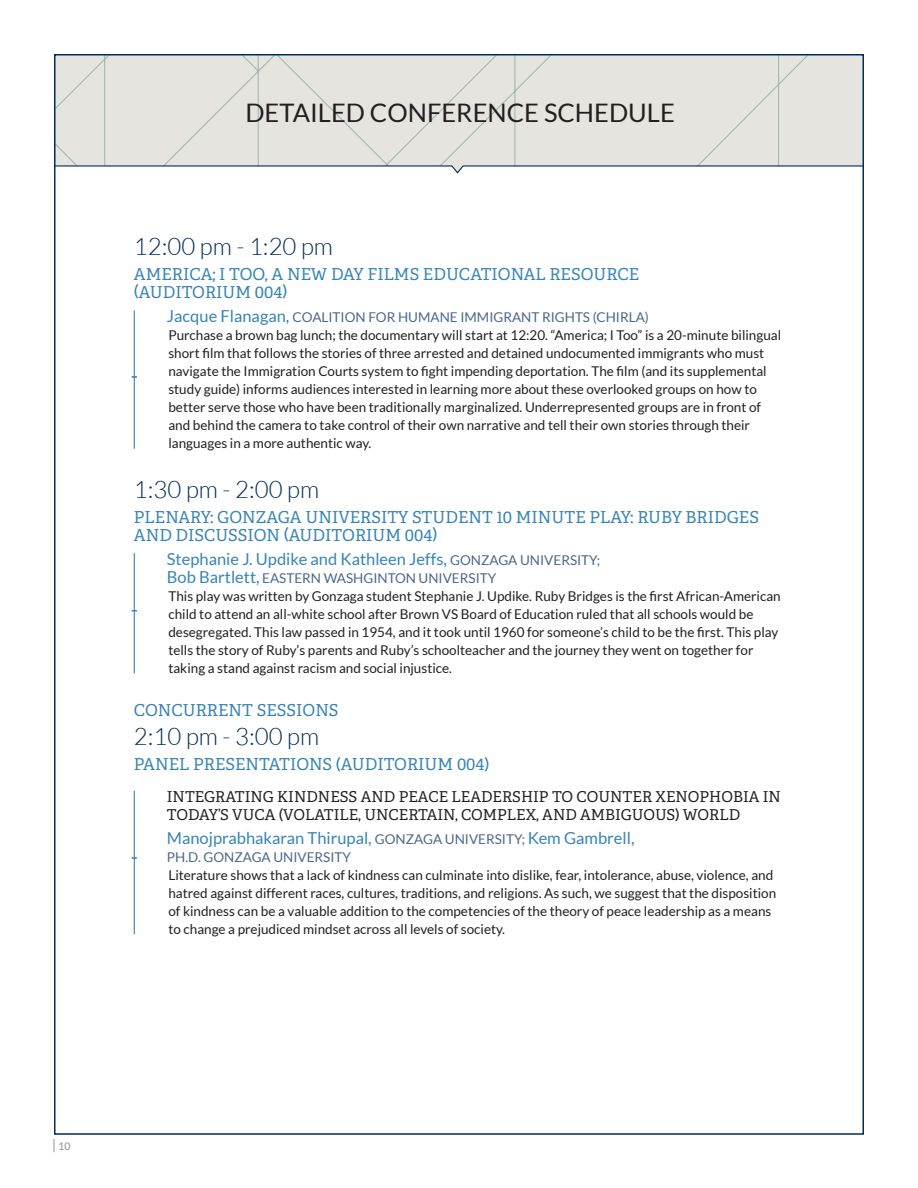
<style>
.page{position:relative;width:918px;height:1188px;background:#fff}
.page>*{position:absolute;margin:0;border:0;box-sizing:border-box;transform-origin:0 0}
.t1{font:25.5px "Lato";color:#231f20}
.t2{font:300 24px "Lato";color:#002e54}
.t3{font:16.5px/18px "Adelle";color:#3684b6}
.t4{font:16.5px "Lato";color:#3684b6}
.t5{font:15px/18px "Adelle";color:#231f20}
.t6{font:13.5px/18px "Lato";color:#231f20}
.t7{font:13.5px "Lato";color:#4a688a}
.t8{font:500 10.5px "Lato";color:#939598}
.s1{font-size:16.5px;color:#3684b6}
.s2{color:#4a688a}
.s3{font-size:13.5px;color:#4a688a}
</style>
<div class="page">
<svg style="left:54px;top:1139px;width:1px;height:13px"></svg>
<div style="left:57px;top:57px;width:804px;height:108px;background:#e6e4df"></div>
<svg style="left:57px;top:165px;width:804px;height:9px"></svg>
<hr style="left:134px;top:310px;width:1px;height:67px;background:#3684b6">
<hr style="left:134px;top:377px;width:1px;height:72px;background:#3684b6">
<hr style="left:134px;top:553px;width:1px;height:58px;background:#3684b6">
<hr style="left:134px;top:611px;width:1px;height:62px;background:#3684b6">
<hr style="left:134px;top:791px;width:1px;height:67px;background:#3684b6">
<hr style="left:134px;top:858px;width:1px;height:76px;background:#3684b6">
<h1 class="t1" style="left:245px;top:99px;width:431px">DETAILED CONFERENCE SCHEDULE</h1>
<h2 class="t2" style="left:134px;top:233px;width:201px">12:00 pm - 1:20 pm</h2>
<p class="t3" style="left:134px;top:265px;width:507px">AMERICA; I TOO, A NEW DAY FILMS EDUCATIONAL RESOURCE (AUDITORIUM 004)</p>
<p class="t6" style="left:167px;top:308px;width:616px"><span class="s1">Jacque Flanagan,</span> <span class="s2">COALITION FOR HUMANE IMMIGRANT RIGHTS (CHIRLA)<br></span>Purchase a brown bag lunch; the documentary will start at 12:20. “America; I Too” is a 20-minute bilingual short film that follows the stories of three arrested and detained undocumented immigrants who must navigate the Immigration Courts system to fight impending deportation. The film (and its supplemental study guide) informs audiences interested in learning more about these overlooked groups on how to better serve those who have been traditionally marginalized. Underrepresented groups are in front of and behind the camera to take control of their own narrative and tell their own stories through their languages in a more authentic way.</p>
<h2 class="t2" style="left:134px;top:476px;width:187px">1:30 pm - 2:00 pm</h2>
<p class="t3" style="left:134px;top:508px;width:627px">PLENARY: GONZAGA UNIVERSITY STUDENT 10 MINUTE PLAY: RUBY BRIDGES<br>AND DISCUSSION (AUDITORIUM 004)</p>
<p class="t4" style="left:167px;top:550px;width:435px">Stephanie J. Updike and Kathleen Jeffs, <span class="s3">GONZAGA UNIVERSITY;</span></p>
<p class="t6" style="left:167px;top:569px;width:615px"><span class="s1">Bob Bartlett,</span> <span class="s2">EASTERN WASHGINTON UNIVERSITY<br></span>This play was written by Gonzaga student Stephanie J. Updike. Ruby Bridges is the first African-American child to attend an all-white school after Brown VS Board of Education ruled that all schools would be desegregated. This law passed in 1954, and it took until 1960 for someone’s child to be the first. This play tells the story of Ruby’s parents and Ruby’s schoolteacher and the journey they went on together for taking a stand against racism and social injustice.</p>
<p class="t3" style="left:134px;top:701px;width:206px">CONCURRENT SESSIONS</p>
<h2 class="t2" style="left:134px;top:724px;width:187px">2:10 pm - 3:00 pm</h2>
<p class="t3" style="left:134px;top:755px;width:357px">PANEL PRESENTATIONS (AUDITORIUM 004)</p>
<p class="t5" style="left:167px;top:787px;width:616px">INTEGRATING KINDNESS AND PEACE LEADERSHIP TO COUNTER XENOPHOBIA IN<br>TODAY’S VUCA (VOLATILE, UNCERTAIN, COMPLEX, AND AMBIGUOUS) WORLD</p>
<p class="t4" style="left:167px;top:829px;width:469px">Manojprabhakaran Thirupal, <span class="s3">GONZAGA UNIVERSITY;</span> Kem Gambrell,</p>
<p class="t7" style="left:167px;top:850px;width:186px">PH.D. GONZAGA UNIVERSITY</p>
<p class="t6" style="left:168px;top:866px;width:609px">Literature shows that a lack of kindness can culminate into dislike, fear, intolerance, abuse, violence, and hatred against different races, cultures, traditions, and religions. As such, we suggest that the disposition of kindness can be a valuable addition to the competencies of the theory of peace leadership as a means to change a prejudiced mindset across all levels of society.</p>
<p class="t8" style="left:59px;top:1138px;width:14px">10</p>
</div>
